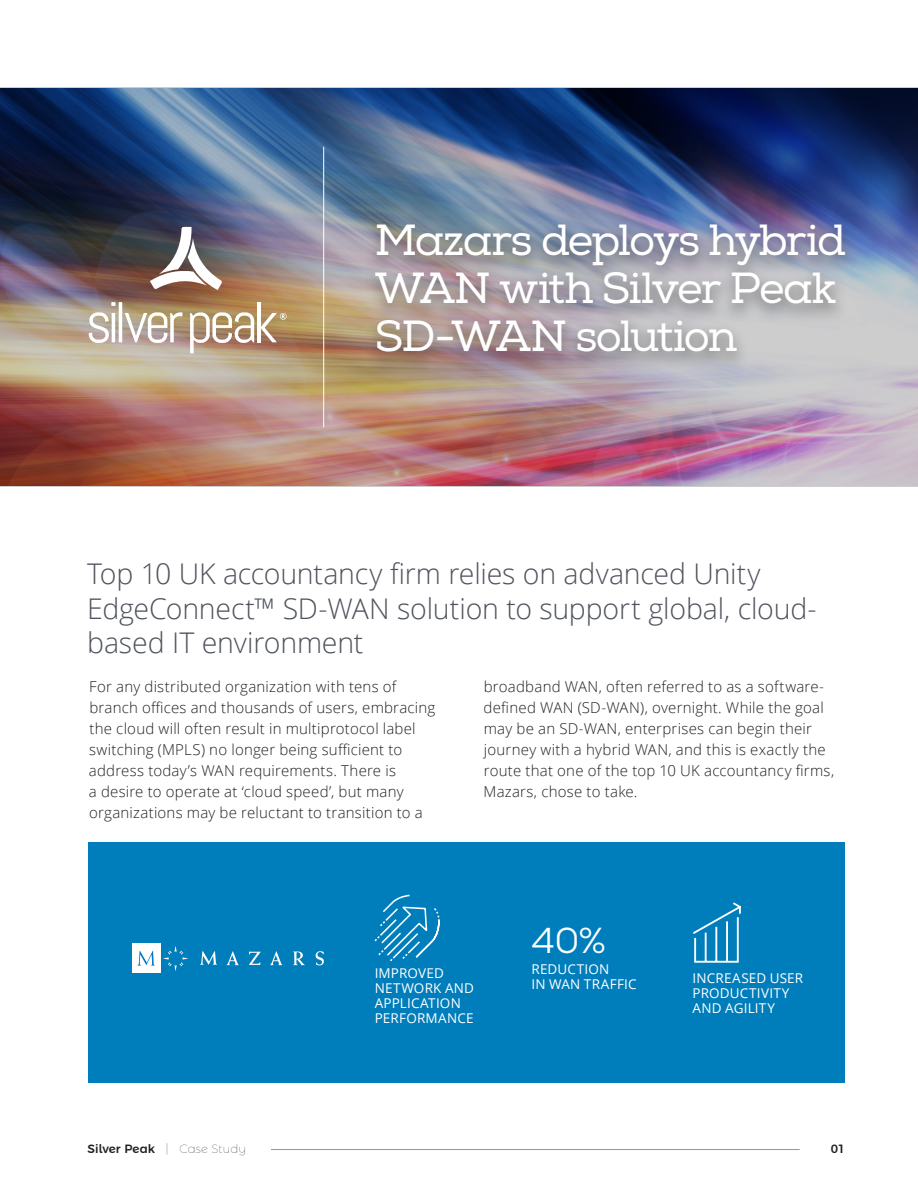
<style>
.page{position:relative;width:918px;height:1188px;background:#fff}
.page>*{position:absolute;margin:0;border:0;box-sizing:border-box;transform-origin:0 0}
.t1{font:43.5px/48px "Nexa Slab";letter-spacing:-.045em;color:#fff}
.Heading_3{font:36px "Nexa Slab";color:#fff}
.Intro_Paragraph{font:300 28.5px/34.5px "Open Sans";letter-spacing:-.005em;color:#4f535c}
.t2{font:300 15px/21px "Open Sans";letter-spacing:.015em;color:#231f20}
.Heading_6{font:13.5px/15px "Open Sans";letter-spacing:.015em;color:#fff}
.Heading_3-2{font:13.5px/15px "Open Sans";letter-spacing:.015em;color:#fff}
.t3{font:500 12px "Montserrat Alternates";color:#231f20}
.s1{font-weight:100}
</style>
<div class="page">
<img style="left:0;top:87px;width:918px;height:400px">
<svg style="left:150px;top:227px;width:72px;height:63px"></svg>
<svg style="left:89px;top:302px;width:93px;height:41px"></svg>
<svg style="left:190px;top:312px;width:64px;height:41px"></svg>
<hr style="left:257px;top:302px;width:4px;height:40px;background:#fff">
<svg style="left:261px;top:313px;width:26px;height:29px"></svg>
<div style="left:361px;top:217px;width:498px;height:156px;background:#231f20;opacity:.28"></div>
<div style="left:88px;top:842px;width:757px;height:240px;background:#007dbb"></div>
<hr style="left:323px;top:147px;width:1px;height:280px;background:#fff">
<svg style="left:374px;top:894px;width:66px;height:68px"></svg>
<svg style="left:693px;top:902px;width:48px;height:61px"></svg>
<div style="left:132px;top:944px;width:8px;height:29px;background:#fff"></div>
<div style="left:139px;top:944px;width:22px;height:29px;background:#fff"></div>
<svg style="left:163px;top:946px;width:25px;height:25px"></svg>
<svg style="left:200px;top:951px;width:17px;height:14px"></svg>
<svg style="left:249px;top:952px;width:12px;height:13px"></svg>
<svg style="left:316px;top:951px;width:8px;height:14px"></svg>
<svg style="left:227px;top:951px;width:12px;height:14px"></svg>
<svg style="left:270px;top:951px;width:12px;height:14px"></svg>
<svg style="left:293px;top:952px;width:12px;height:13px"></svg>
<svg style="left:137px;top:951px;width:18px;height:15px"></svg>
<hr style="left:186px;top:1149px;width:614px;height:1px;background:#96969c">
<div style="left:88px;top:1141px;width:182px;height:22px;background:#fff"></div>
<p class="t1" style="left:375px;top:217px;width:473px">Mazars deploys hybrid<br>WAN with Silver Peak<br>SD-WAN solution</p>
<p class="Intro_Paragraph" style="left:87px;top:556px;width:731px">Top 10 UK accountancy firm relies on advanced Unity<br>EdgeConnect™ SD-WAN solution to support global, cloud&shy;based IT environment</p>
<p class="t2" style="left:89px;top:675px;width:348px">For any distributed organization with tens of branch offices and thousands of users, embracing the cloud will often result in multiprotocol label switching (MPLS) no longer being sufficient to address today’s WAN requirements. There is<br>a desire to operate at ‘cloud speed’, but many organizations may be reluctant to transition to a</p>
<p class="t2" style="left:484px;top:675px;width:352px">broadband WAN, often referred to as a software&shy;defined WAN (SD-WAN), overnight. While the goal may be an SD-WAN, enterprises can begin their journey with a hybrid WAN, and this is exactly the route that one of the top 10 UK accountancy firms, Mazars, chose to take.</p>
<p class="Heading_3" style="left:531px;top:919px;width:76px">40%</p>
<p class="Heading_6" style="left:531px;top:961px;width:107px">REDUCTION<br>IN WAN TRAFFIC</p>
<p class="Heading_6" style="left:375px;top:966px;width:71px">IMPROVED</p>
<p class="Heading_6" style="left:375px;top:981px;width:101px">NETWORK AND<br>APPLICATION<br>PERFORMANCE</p>
<p class="Heading_3-2" style="left:693px;top:970px;width:112px">INCREASED USER<br>PRODUCTIVITY<br>AND AGILITY</p>
<p class="t3" style="left:88px;top:1139px;width:160px">Silver Peak <span class="s1">| Case Study</span></p>
<p class="t3" style="left:831px;top:1139px;width:16px">01</p>
</div>
